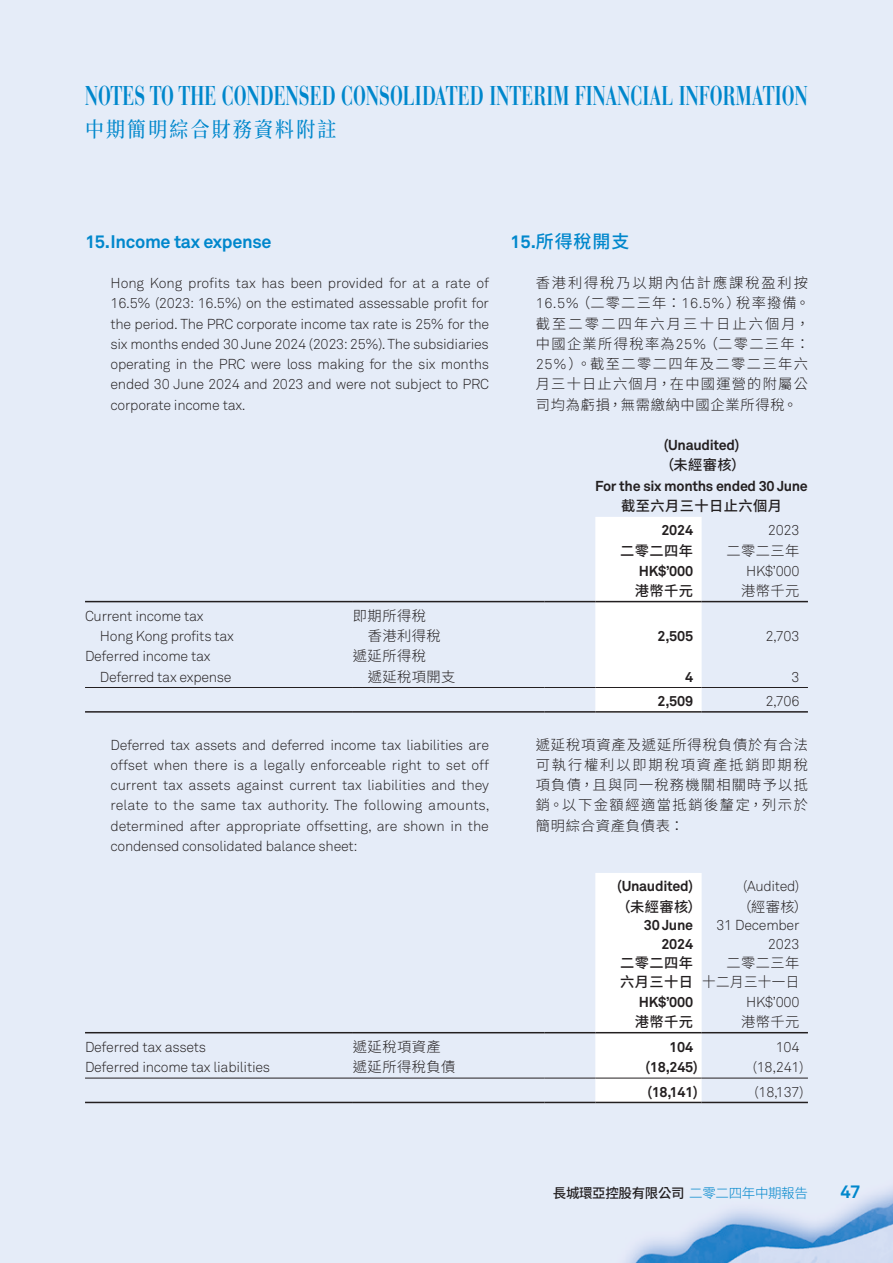
<style>
.page{position:relative;width:893px;height:1263px;background:#e5ecf8}
.page>*{position:absolute;margin:0;border:0;box-sizing:border-box;transform-origin:0 0}
.t1{font:700 27px "Bauer Bodoni Std";letter-spacing:.005em;color:#0087cc;scale:.66 1}
.t2{font:500 21px "Source Han Serif TC";letter-spacing:.12em;color:#0087cc;scale:.9 1}
.Heading_1{font:700 18px "Akkurat Pro";letter-spacing:-.02em;color:#0087cc}
.C_Heading_1{font:500 18px "Source Han Sans TC";letter-spacing:.05em;color:#0087cc}
.Body_Text{font:14.25px/20.2px "Akkurat Light Pro";letter-spacing:-.02em;color:#231f20;text-align:justify}
.C_Body_Text{font:300 14.25px/20.2px "Source Han Sans TC";letter-spacing:.095em;color:#231f20}
.Body_Text-2{font:700 14.25px "Akkurat Pro";letter-spacing:-.02em;color:#231f20}
.Body_Text-3{font:300 14.25px "Source Han Sans TC";letter-spacing:.03em;color:#231f20}
.Body_Text-4{font:500 14.25px "Source Han Sans TC";letter-spacing:.03em;color:#231f20}
.Body_Text-5{font:300 14.25px "Source Han Sans TC";letter-spacing:.03em;color:#231f20;scale:.95 1}
.t3{font:500 13.5px "Source Han Sans TC";letter-spacing:-.025em;color:#231f20}
.s1{font-family:"Akkurat Pro";font-weight:700}
.s2{font-family:"Akkurat Light Pro";font-weight:400}
.s3{font-weight:300;color:#0087cc}
</style>
<div class="page">
<img style="left:85px;top:1077px;width:808px;height:186px">
<div style="left:595px;top:517px;width:107px;height:194px;background:#fff"></div>
<hr style="left:85px;top:601px;width:268px;height:1px;background:#231f20">
<hr style="left:353px;top:601px;width:191px;height:1px;background:#231f20">
<hr style="left:544px;top:601px;width:51px;height:1px;background:#231f20">
<hr style="left:595px;top:601px;width:107px;height:1px;background:#231f20">
<hr style="left:702px;top:601px;width:106px;height:1px;background:#231f20">
<hr style="left:85px;top:687px;width:268px;height:1px;background:#231f20">
<hr style="left:353px;top:687px;width:191px;height:1px;background:#231f20">
<hr style="left:544px;top:687px;width:51px;height:1px;background:#231f20">
<hr style="left:595px;top:687px;width:107px;height:1px;background:#231f20">
<hr style="left:702px;top:687px;width:106px;height:1px;background:#231f20">
<hr style="left:85px;top:711px;width:268px;height:2px;background:#231f20">
<hr style="left:353px;top:711px;width:191px;height:2px;background:#231f20">
<hr style="left:544px;top:711px;width:51px;height:2px;background:#231f20">
<hr style="left:595px;top:711px;width:107px;height:2px;background:#231f20">
<hr style="left:702px;top:711px;width:106px;height:2px;background:#231f20">
<div style="left:595px;top:873px;width:107px;height:229px;background:#fff"></div>
<hr style="left:85px;top:1032px;width:268px;height:1px;background:#231f20">
<hr style="left:353px;top:1032px;width:191px;height:1px;background:#231f20">
<hr style="left:544px;top:1032px;width:51px;height:1px;background:#231f20">
<hr style="left:595px;top:1032px;width:107px;height:1px;background:#231f20">
<hr style="left:702px;top:1032px;width:106px;height:1px;background:#231f20">
<hr style="left:85px;top:1078px;width:268px;height:1px;background:#231f20">
<hr style="left:353px;top:1078px;width:191px;height:1px;background:#231f20">
<hr style="left:544px;top:1078px;width:51px;height:1px;background:#231f20">
<hr style="left:595px;top:1078px;width:107px;height:1px;background:#231f20">
<hr style="left:702px;top:1078px;width:106px;height:1px;background:#231f20">
<hr style="left:85px;top:1102px;width:268px;height:1px;background:#231f20">
<hr style="left:353px;top:1102px;width:191px;height:1px;background:#231f20">
<hr style="left:544px;top:1102px;width:51px;height:1px;background:#231f20">
<hr style="left:595px;top:1102px;width:107px;height:1px;background:#231f20">
<hr style="left:702px;top:1102px;width:106px;height:1px;background:#231f20">
<h1 class="t1" style="left:85px;top:79px;width:1096px">NOTES TO THE CONDENSED CONSOLIDATED INTERIM FINANCIAL INFORMATION</h1>
<h2 class="t2" style="left:85px;top:117px;width:281px">中期簡明綜合財務資料附註</h2>
<p class="Heading_1" style="left:85px;top:230px;width:188px">15. Income tax expense</p>
<p class="Body_Text" style="left:111px;top:273px;width:380px">Hong Kong profits tax has been provided for at a rate of 16.5% (2023: 16.5%) on the estimated assessable profit for the period. The PRC corporate income tax rate is 25% for the six months ended 30 June 2024 (2023: 25%). The subsidiaries operating in the PRC were loss making for the six months ended 30 June 2024 and 2023 and were not subject to PRC corporate income tax.</p>
<p class="C_Heading_1" style="left:510px;top:231px;width:121px"><span class="s1">15.</span> 所得稅開支</p>
<p class="C_Body_Text" style="left:536px;top:273px;width:275px">香港利得稅乃以期內估計應課稅盈利按<br><span class="s2">16.5%</span>（二零二三年：<span class="s2">16.5%</span>）稅率撥備。截至二零二四年六月三十日止六個月，中國企業所得稅率為<span class="s2">25%</span>（二零二三年：<br><span class="s2">25%</span>）。截至二零二四年及二零二三年六月三十日止六個月，在中國運營的附屬公司均為虧損，無需繳納中國企業所得稅。</p>
<p class="Body_Text-2" style="left:664px;top:436px;width:77px">(Unaudited)</p>
<p class="Body_Text-4" style="left:660px;top:457px;width:87px">（未經審核）</p>
<p class="Body_Text-2" style="left:595px;top:477px;width:214px">For the six months ended 30 June</p>
<p class="Body_Text-4" style="left:621px;top:498px;width:163px">截至六月三十日止六個月</p>
<p class="Body_Text-2" style="left:661px;top:521px;width:33px">2024</p>
<p class="Body_Text" style="left:768px;top:520px;width:33px">2023</p>
<p class="Body_Text-4" style="left:620px;top:542px;width:75px">二零二四年</p>
<p class="Body_Text-3" style="left:726px;top:542px;width:75px">二零二三年</p>
<p class="Body_Text-2" style="left:639px;top:562px;width:56px">HK$’000</p>
<p class="Body_Text" style="left:746px;top:561px;width:55px">HK$’000</p>
<p class="Body_Text-4" style="left:635px;top:583px;width:60px">港幣千元</p>
<p class="Body_Text-3" style="left:741px;top:583px;width:60px">港幣千元</p>
<p class="Body_Text" style="left:85px;top:606px;width:120px">Current income tax</p>
<p class="Body_Text-3" style="left:353px;top:608px;width:75px">即期所得稅</p>
<p class="Body_Text" style="left:100px;top:626px;width:135px">Hong Kong profits tax</p>
<p class="Body_Text-3" style="left:368px;top:628px;width:75px">香港利得稅</p>
<p class="Body_Text-2" style="left:658px;top:627px;width:37px">2,505</p>
<p class="Body_Text" style="left:765px;top:626px;width:36px">2,703</p>
<p class="Body_Text" style="left:85px;top:646px;width:127px">Deferred income tax</p>
<p class="Body_Text-3" style="left:353px;top:648px;width:75px">遞延所得稅</p>
<p class="Body_Text" style="left:100px;top:667px;width:133px">Deferred tax expense</p>
<p class="Body_Text-3" style="left:368px;top:668px;width:89px">遞延稅項開支</p>
<p class="Body_Text-2" style="left:685px;top:668px;width:10px">4</p>
<p class="Body_Text" style="left:791px;top:667px;width:10px">3</p>
<p class="Body_Text-2" style="left:658px;top:692px;width:37px">2,509</p>
<p class="Body_Text" style="left:765px;top:691px;width:36px">2,706</p>
<p class="Body_Text" style="left:111px;top:735px;width:381px">Deferred tax assets and deferred income tax liabilities are offset when there is a legally enforceable right to set off current tax assets against current tax liabilities and they relate to the same tax authority. The following amounts, determined after appropriate offsetting, are shown in the condensed consolidated balance sheet:</p>
<p class="Body_Text-2" style="left:617px;top:877px;width:77px">(Unaudited)</p>
<p class="Body_Text" style="left:743px;top:877px;width:58px">(Audited)</p>
<p class="Body_Text-4" style="left:617px;top:898px;width:87px">（未經審核）</p>
<p class="Body_Text-3" style="left:738px;top:898px;width:72px">（經審核）</p>
<p class="Body_Text-2" style="left:644px;top:916px;width:51px">30 June</p>
<p class="Body_Text" style="left:716px;top:916px;width:84px">31 December</p>
<p class="Body_Text-2" style="left:661px;top:935px;width:33px">2024</p>
<p class="Body_Text" style="left:768px;top:934px;width:33px">2023</p>
<p class="Body_Text-4" style="left:620px;top:955px;width:75px">二零二四年</p>
<p class="Body_Text-3" style="left:726px;top:955px;width:75px">二零二三年</p>
<p class="Body_Text-4" style="left:620px;top:973px;width:75px">六月三十日</p>
<p class="Body_Text-5" style="left:702px;top:973px;width:104px">十二月三十一日</p>
<p class="Body_Text-2" style="left:639px;top:993px;width:56px">HK$’000</p>
<p class="Body_Text" style="left:746px;top:992px;width:55px">HK$’000</p>
<p class="Body_Text-4" style="left:635px;top:1014px;width:60px">港幣千元</p>
<p class="Body_Text-3" style="left:741px;top:1014px;width:60px">港幣千元</p>
<p class="Body_Text" style="left:85px;top:1037px;width:123px">Deferred tax assets</p>
<p class="Body_Text-3" style="left:353px;top:1039px;width:89px">遞延稅項資產</p>
<p class="Body_Text-2" style="left:669px;top:1038px;width:25px">104</p>
<p class="Body_Text" style="left:776px;top:1037px;width:25px">104</p>
<p class="Body_Text" style="left:85px;top:1057px;width:187px">Deferred income tax liabilities</p>
<p class="Body_Text-3" style="left:353px;top:1059px;width:104px">遞延所得稅負債</p>
<p class="Body_Text-2" style="left:646px;top:1058px;width:54px">(18,245)</p>
<p class="Body_Text" style="left:753px;top:1057px;width:52px">(18,241)</p>
<p class="Body_Text-2" style="left:647px;top:1083px;width:52px">(18,141)</p>
<p class="Body_Text" style="left:755px;top:1082px;width:50px">(18,137)</p>
<p class="C_Body_Text" style="left:536px;top:735px;width:274px;text-align:justify">遞延稅項資產及遞延所得稅負債於有合法可執行權利以即期稅項資產抵銷即期稅項負債，且與同一稅務機關相關時予以抵銷。以下金額經適當抵銷後釐定，列示於簡明綜合資產負債表：</p>
<p class="t3" style="left:553px;top:1185px;width:257px">長城環亞控股有限公司 <span class="s3">二零二四年中期報告</span></p>
<p class="Heading_1" style="left:840px;top:1181px;width:22px">47</p>
</div>
